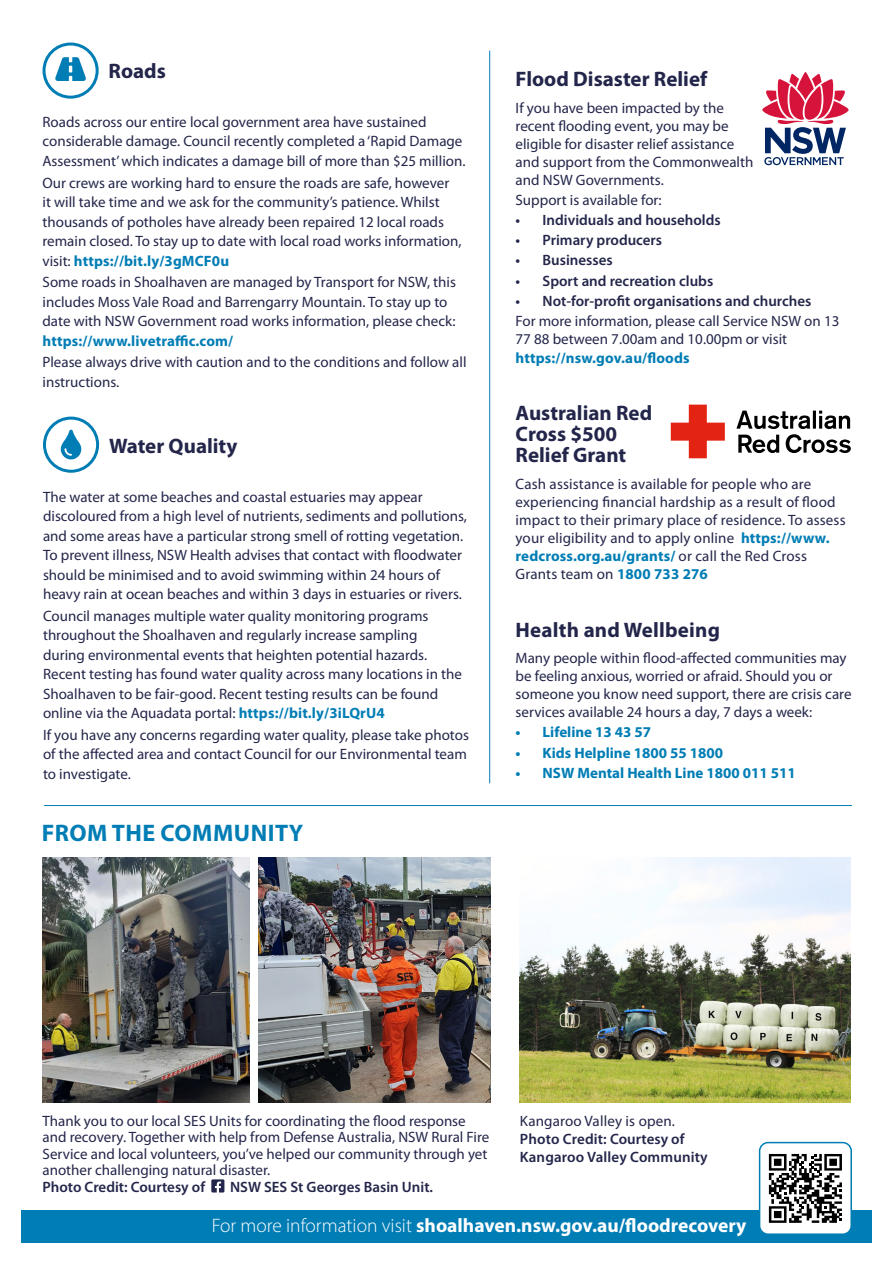
<style>
.page{position:relative;width:893px;height:1263px;background:#fff}
.page>*{position:absolute;margin:0;border:0;box-sizing:border-box;transform-origin:0 0}
.body_text{font:700 24px "Myriad Pro";letter-spacing:.02em;color:#007db5}
.body_text-2{font:700 21px/21px "Myriad Pro";color:#23264a}
.body_text-3{font:700 19.5px "Myriad Pro";color:#fff}
.body_text-4{font:15px/19.5px "Myriad Pro";color:#23264a}
.body_text-5{font:600 15px/18px "Myriad Pro";color:#23264a}
.body_text-6{font:700 15px "Myriad Pro";color:#007db5}
.s1{font-weight:700;color:#007db5}
.s2{font-weight:600}
.s3{font-weight:400}
.s4{font-weight:300}
</style>
<div class="page">
<div style="left:21px;top:1210px;width:851px;height:32px;background:#007db5"></div>
<img style="left:43px;top:858px;width:206px;height:244px">
<img style="left:520px;top:858px;width:330px;height:244px">
<img style="left:258px;top:858px;width:232px;height:244px">
<svg style="left:211px;top:1179px;width:13px;height:13px"></svg>
<svg style="left:55px;top:57px;width:31px;height:24px"></svg>
<div style="left:43px;top:43px;width:56px;height:56px;border:3px solid #007db5;border-radius:50%"></div>
<svg style="left:736px;top:411px;width:114px;height:42px"></svg>
<svg style="left:671px;top:405px;width:54px;height:53px"></svg>
<hr style="left:44px;top:805px;width:808px;height:1px;background:#007db5">
<hr style="left:489px;top:51px;width:1px;height:732px;background:#007db5">
<svg style="left:762px;top:72px;width:87px;height:93px"></svg>
<div style="left:43px;top:417px;width:56px;height:56px;border:3px solid #007db5;border-radius:50%"></div>
<svg style="left:61px;top:429px;width:20px;height:30px"></svg>
<div style="left:760px;top:1142px;width:91px;height:92px;background:#fff;border-radius:9px"></div>
<div style="left:759px;top:1142px;width:93px;height:93px;border:2px solid #007db5;border-radius:9px"></div>
<svg style="left:769px;top:1154px;width:73px;height:69px"></svg>
<p class="body_text-2" style="left:109px;top:60px;width:59px">Roads</p>
<p class="body_text-4" style="left:43px;top:112px;width:425px">Roads across our entire local government area have sustained considerable damage. Council recently completed a ‘Rapid Damage<br>Assessment’ which indicates a damage bill of more than $25 million.</p>
<p class="body_text-4" style="left:43px;top:173px;width:421px">Our crews are working hard to ensure the roads are safe, however<br>it will take time and we ask for the community’s patience. Whilst thousands of potholes have already been repaired 12 local roads remain closed. To stay up to date with local road works information, visit: <span class="s1">https://bit.ly/3gMCF0u</span></p>
<p class="body_text-4" style="left:43px;top:272px;width:415px">Some roads in Shoalhaven are managed by Transport for NSW, this includes Moss Vale Road and Barrengarry Mountain. To stay up to date with NSW Government road works information, please check: <span class="s1">https://www.livetraffic.com/</span></p>
<p class="body_text-4" style="left:43px;top:352px;width:426px">Please always drive with caution and to the conditions and follow all instructions.</p>
<p class="body_text-2" style="left:109px;top:434px;width:130px">Water Quality</p>
<p class="body_text-4" style="left:43px;top:487px;width:425px">The water at some beaches and coastal estuaries may appear discoloured from a high level of nutrients, sediments and pollutions, and some areas have a particular strong smell of rotting vegetation.<br>To prevent illness, NSW Health advises that contact with floodwater should be minimised and to avoid swimming within 24 hours of heavy rain at ocean beaches and within 3 days in estuaries or rivers.</p>
<p class="body_text-4" style="left:43px;top:606px;width:420px">Council manages multiple water quality monitoring programs throughout the Shoalhaven and regularly increase sampling during environmental events that heighten potential hazards.<br>Recent testing has found water quality across many locations in the Shoalhaven to be fair-good. Recent testing results can be found online via the Aquadata portal: <span class="s1">https://bit.ly/3iLQrU4</span></p>
<p class="body_text-4" style="left:43px;top:725px;width:427px">If you have any concerns regarding water quality, please take photos of the affected area and contact Council for our Environmental team to investigate.</p>
<p class="body_text" style="left:42px;top:817px;width:263px">FROM THE COMMUNITY</p>
<p class="body_text-2" style="left:516px;top:68px;width:193px">Flood Disaster Relief</p>
<p class="body_text-4" style="left:516px;top:99px;width:239px;line-height:18px">If you have been impacted by the recent flooding event, you may be eligible for disaster relief assistance and support from the Commonwealth and NSW Governments.</p>
<p class="body_text-4" style="left:516px;top:190px;width:148px">Support is available for:</p>
<p class="body_text-5" style="left:516px;top:211px;width:207px">• Individuals and households</p>
<p class="body_text-5" style="left:516px;top:231px;width:148px">• Primary producers</p>
<p class="body_text-5" style="left:516px;top:251px;width:99px">• Businesses</p>
<p class="body_text-5" style="left:516px;top:271px;width:199px">• Sport and recreation clubs</p>
<p class="body_text-5" style="left:516px;top:291px;width:297px">• Not-for-profit organisations and churches</p>
<p class="body_text-4" style="left:516px;top:311px;width:325px;line-height:18px">For more information, please call Service NSW on 13<br>77 88 between 7.00am and 10.00pm or visit</p>
<p class="body_text-6" style="left:516px;top:348px;width:176px">https://nsw.gov.au/floods</p>
<p class="body_text-2" style="left:516px;top:402px;width:138px">Australian Red<br>Cross $500<br>Relief Grant</p>
<p class="body_text-4" style="left:516px;top:474px;width:332px;line-height:18px">Cash assistance is available for people who are experiencing financial hardship as a result of flood impact to their primary place of residence. To assess your eligibility and to apply online <span class="s1">https://www. redcross.org.au/grants/</span> or call the Red Cross Grants team on <span class="s1">1800 733 276</span></p>
<p class="body_text-2" style="left:516px;top:619px;width:206px">Health and Wellbeing</p>
<p class="body_text-4" style="left:516px;top:649px;width:337px;line-height:18px">Many people within flood-affected communities may be feeling anxious, worried or afraid. Should you or someone you know need support, there are crisis care services available 24 hours a day, 7 days a week:</p>
<p class="body_text-6" style="left:516px;top:723px;width:137px">• Lifeline 13 43 57</p>
<p class="body_text-6" style="left:516px;top:743px;width:209px">• Kids Helpline 1800 55 1800</p>
<p class="body_text-6" style="left:516px;top:763px;width:282px">• NSW Mental Health Line 1800 011 511</p>
<p class="body_text-4" style="left:43px;top:1112px;width:448px;line-height:16.5px">Thank you to our local SES Units for coordinating the flood response and recovery. Together with help from Defense Australia, NSW Rural Fire Service and local volunteers, you’ve helped our community through yet another challenging natural disaster.<br><span class="s2">Photo Credit: Courtesy of</span></p>
<p class="body_text-5" style="left:230px;top:1177px;width:204px">NSW SES St Georges Basin Unit.</p>
<p class="body_text-5" style="left:520px;top:1111px;width:189px"><span class="s3">Kangaroo Valley is open.<br></span>Photo Credit: Courtesy of<br>Kangaroo Valley Community</p>
<p class="body_text-3" style="left:212px;top:1213px;width:536px"><span class="s4">For more information visit</span> shoalhaven.nsw.gov.au/floodrecovery</p>
</div>
